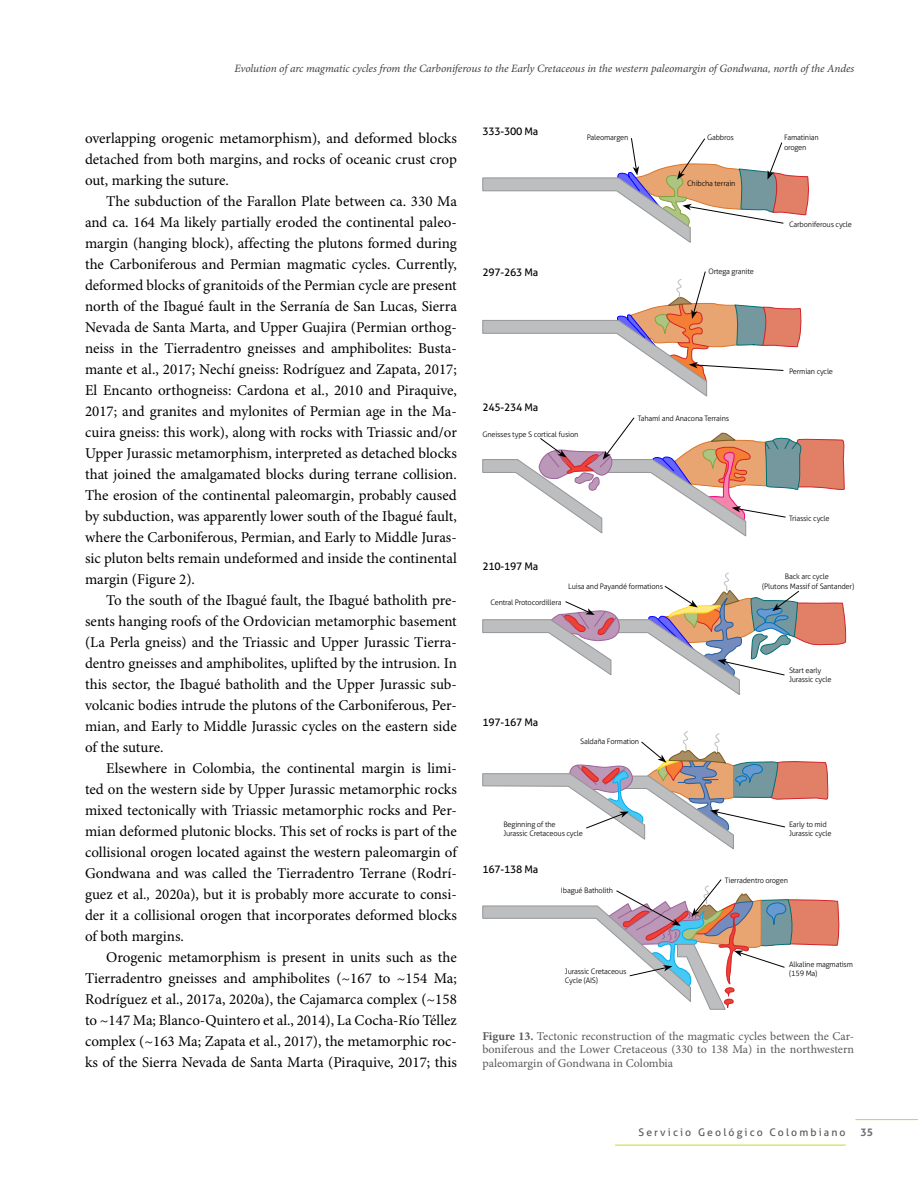
<style>
.page{position:relative;width:918px;height:1188px;background:#fff}
.page>*{position:absolute;margin:0;border:0;box-sizing:border-box;transform-origin:0 0}
._08_Caja_de_texto_co{font:15px/21px "Minion Pro";color:#000;text-align:justify}
._09_Caja_de_texto_pr{font:15px/21px "Minion Pro";letter-spacing:-.005em;color:#000;text-align:justify}
._13_Pie_de_fotos{font:12px/13.5px "Minion Pro";letter-spacing:-.005em;color:#58595b;text-align:justify}
.t1{font:italic 11.25px "Minion Pro";letter-spacing:-.01em;color:#414042}
.Grafico_1{font:10.5px "Aller";letter-spacing:-.025em;color:#000}
.t2{font:10.5px "Aller";letter-spacing:.2em;color:#58595b}
.t3{font:700 10.5px "Aller";color:#6d6e71}
.Grafico_2{font:300 7.5px/9px "Aller";letter-spacing:-.025em;color:#000}
.s1{font-style:italic}
.s2{font-weight:700}
</style>
<div class="page">
<hr style="left:855px;top:1119px;width:63px;height:1px;background:#c4d82e">
<hr style="left:615px;top:1145px;width:230px;height:1px;background:#c4d82e">
<svg style="left:482px;top:138px;width:327px;height:105px"></svg>
<svg style="left:482px;top:271px;width:320px;height:126px"></svg>
<svg style="left:482px;top:417px;width:363px;height:120px"></svg>
<svg style="left:482px;top:573px;width:364px;height:437px"></svg>
<p class="t1" style="left:235px;top:61px;width:621px">Evolution of arc magmatic cycles from the Carboniferous to the Early Cretaceous in the western paleomargin of Gondwana, north of the Andes</p>
<p class="_09_Caja_de_texto_pr" style="left:85px;top:128px;width:373px">overlapping orogenic metamorphism), and deformed blocks detached from both margins, and rocks of oceanic crust crop out, marking the suture.</p>
<p class="_08_Caja_de_texto_co" style="left:85px;top:191px;width:373px;text-indent:21px">The subduction of the Farallon Plate between ca. 330 Ma and ca. 164 Ma likely partially eroded the continental paleo&shy;margin (hanging block), affecting the plutons formed during the Carboniferous and Permian magmatic cycles. Currently, deformed blocks of granitoids of the Permian cycle are present north of the Ibagué fault in the Serranía de San Lucas, Sierra Nevada de Santa Marta, and Upper Guajira (Permian orthog&shy;neiss in the Tierradentro gneisses and amphibolites: Busta&shy;mante et al., 2017; Nechí gneiss: Rodríguez and Zapata, 2017; El Encanto orthogneiss: Cardona et al., 2010 and Piraquive, 2017; and granites and mylonites of Permian age in the Ma&shy;cuira gneiss: this work), along with rocks with Triassic and/or Upper Jurassic metamorphism, interpreted as detached blocks that joined the amalgamated blocks during terrane collision.<br>The erosion of the continental paleomargin, probably caused by subduction, was apparently lower south of the Ibagué fault, where the Carboniferous, Permian, and Early to Middle Juras&shy;sic pluton belts remain undeformed and inside the continental margin (Figure 2).</p>
<p class="_08_Caja_de_texto_co" style="left:85px;top:590px;width:373px;text-indent:21px">To the south of the Ibagué fault, the Ibagué batholith pre&shy;sents hanging roofs of the Ordovician metamorphic basement (La Perla gneiss) and the Triassic and Upper Jurassic Tierra&shy;dentro gneisses and amphibolites, uplifted by the intrusion. In this sector, the Ibagué batholith and the Upper Jurassic sub&shy;volcanic bodies intrude the plutons of the Carboniferous, Per&shy;mian, and Early to Middle Jurassic cycles on the eastern side of the suture.</p>
<p class="_08_Caja_de_texto_co" style="left:85px;top:758px;width:373px;text-indent:21px">Elsewhere in Colombia, the continental margin is limi&shy;ted on the western side by Upper Jurassic metamorphic rocks mixed tectonically with Triassic metamorphic rocks and Per&shy;mian deformed plutonic blocks. This set of rocks is part of the collisional orogen located against the western paleomargin of Gondwana and was called the Tierradentro Terrane (Rodrí&shy;guez et al<span class="s1">.,</span> 2020a), but it is probably more accurate to consi&shy;der it a collisional orogen that incorporates deformed blocks of both margins.</p>
<p class="_08_Caja_de_texto_co" style="left:85px;top:947px;width:373px;text-indent:21px">Orogenic metamorphism is present in units such as the Tierradentro gneisses and amphibolites (~167 to ~154 Ma; Rodríguez et al., 2017a, 2020a), the Cajamarca complex (~158 to ~147 Ma; Blanco-Quintero et al., 2014), La Cocha-Río Téllez complex (~163 Ma; Zapata et al., 2017), the metamorphic roc&shy;ks of the Sierra Nevada de Santa Marta (Piraquive, 2017; this</p>
<p class="Grafico_1" style="left:482px;top:125px;width:57px">333-300 Ma</p>
<p class="Grafico_1" style="left:482px;top:266px;width:57px">297-263 Ma</p>
<p class="Grafico_2" style="left:587px;top:133px;width:43px">Paleomargen</p>
<p class="Grafico_2" style="left:707px;top:133px;width:28px">Gabbros</p>
<p class="Grafico_2" style="left:784px;top:133px;width:36px;line-height:9.6px">Famatinian orogen</p>
<p class="Grafico_2" style="left:687px;top:179px;width:50px">Chibcha terrain</p>
<p class="Grafico_2" style="left:708px;top:267px;width:47px">Ortega granite</p>
<p class="Grafico_2" style="left:789px;top:219px;width:64px">Carboniferous cycle</p>
<p class="Grafico_1" style="left:482px;top:401px;width:57px">245-234 Ma</p>
<p class="Grafico_2" style="left:482px;top:429px;width:98px">Gneisses type S cortical fusion</p>
<p class="Grafico_1" style="left:482px;top:560px;width:57px">210-197 Ma</p>
<p class="Grafico_2" style="left:638px;top:414px;width:93px">Tahamí and Anacona Terrains</p>
<p class="Grafico_2" style="left:789px;top:366px;width:46px">Permian cycle</p>
<p class="Grafico_2" style="left:789px;top:513px;width:42px">Triassic cycle</p>
<p class="Grafico_2" style="left:785px;top:572px;width:46px">Back arc cycle</p>
<p class="Grafico_2" style="left:568px;top:582px;width:96px">Luisa and Payandé formations</p>
<p class="Grafico_2" style="left:491px;top:597px;width:72px">Central Protocordillera</p>
<p class="Grafico_1" style="left:482px;top:716px;width:57px">197-167 Ma</p>
<p class="Grafico_2" style="left:580px;top:737px;width:61px">Saldaña Formation</p>
<p class="Grafico_2" style="left:762px;top:582px;width:93px">(Plutons Massif of Santander)</p>
<p class="Grafico_2" style="left:789px;top:666px;width:44px">Start early<br>Jurassic cycle</p>
<p class="Grafico_2" style="left:503px;top:819px;width:81px">Beginning of the<br>Jurassic Cretaceous cycle</p>
<p class="Grafico_2" style="left:789px;top:819px;width:44px">Early to mid<br>Jurassic cycle</p>
<p class="Grafico_1" style="left:482px;top:863px;width:57px">167-138 Ma</p>
<p class="Grafico_2" style="left:561px;top:885px;width:54px">Ibagué Batholith</p>
<p class="Grafico_2" style="left:565px;top:966px;width:63px">Jurassic Cretaceous<br>Cycle (AIS)</p>
<p class="Grafico_2" style="left:725px;top:876px;width:65px">Tierradentro orogen</p>
<p class="Grafico_2" style="left:789px;top:960px;width:65px">Alkaline magmatism (159 Ma)</p>
<p class="_13_Pie_de_fotos" style="left:482px;top:1029px;width:373px"><span class="s2">Figure 13.</span> Tectonic reconstruction of the magmatic cycles between the Car&shy;boniferous and the Lower Cretaceous (330 to 138 Ma) in the northwestern paleomargin of Gondwana in Colombia</p>
<p class="t2" style="left:639px;top:1126px;width:209px">Servicio Geológico Colombiano</p>
<p class="t3" style="left:861px;top:1126px;width:14px">35</p>
</div>
